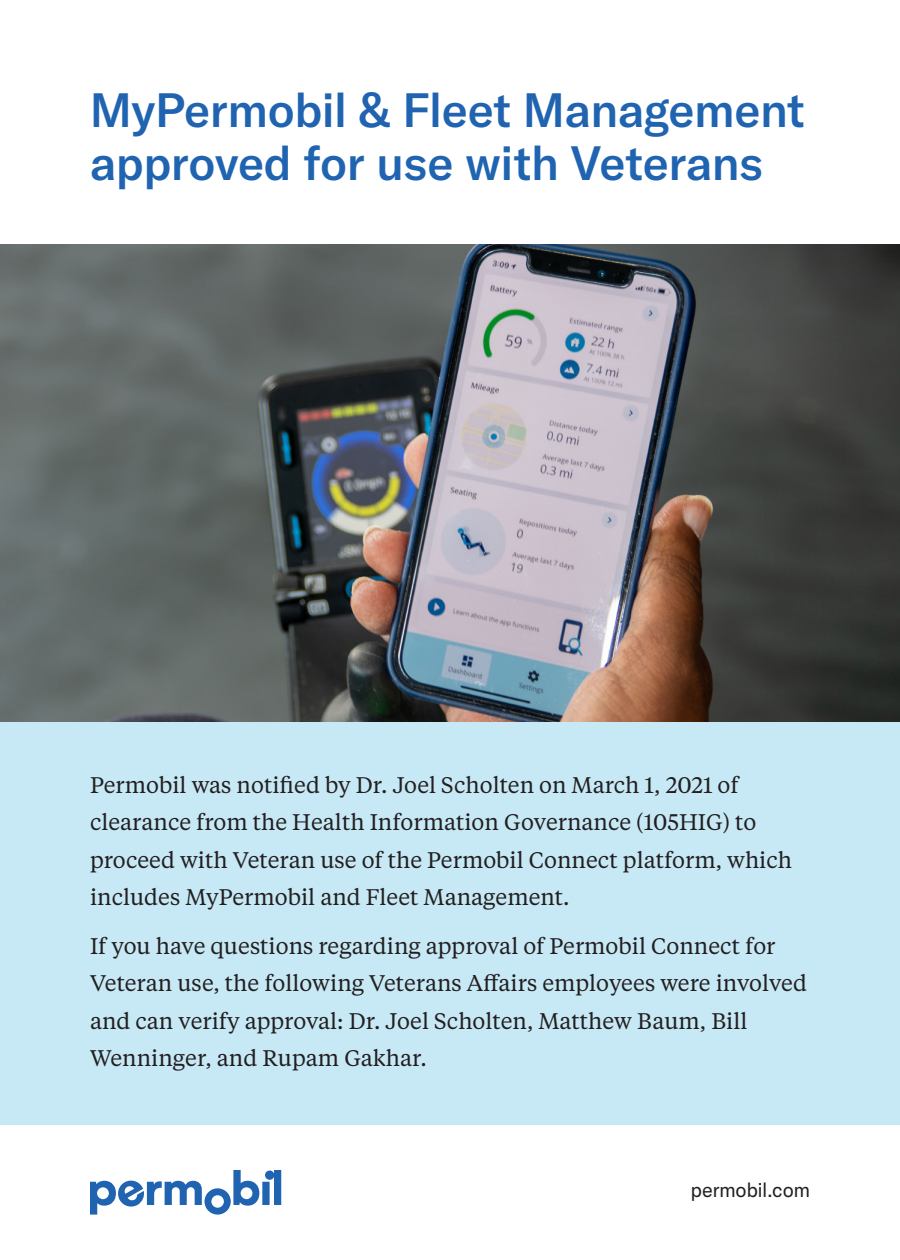
<style>
.page{position:relative;width:900px;height:1260px;background:#fff}
.page>*{position:absolute;margin:0;border:0;box-sizing:border-box;transform-origin:0 0}
.Body_Copy{font:500 47.5px/52.5px "GT America";color:#2064b1}
.Body_Copy-2{font:22.5px/37.5px "Tiempos Text";color:#231f20}
.t1{font:20px "GT America";color:#231f20}
</style>
<div class="page">
<div style="left:0;top:329px;width:900px;height:796px;background:#c7e9f6"></div>
<img style="left:0;top:245px;width:900px;height:477px">
<svg style="left:90px;top:1170px;width:191px;height:45px"></svg>
<p class="Body_Copy" style="left:90px;top:84px;width:716px">MyPermobil &amp; Fleet Management approved for use with Veterans</p>
<p class="Body_Copy-2" style="left:90px;top:765px;width:704px">Permobil was notified by Dr. Joel Scholten on March 1, 2021 of clearance from the Health Information Governance (105HIG) to proceed with Veteran use of the Permobil Connect platform, which includes MyPermobil and Fleet Management.</p>
<p class="Body_Copy-2" style="left:90px;top:926px;width:719px">If you have questions regarding approval of Permobil Connect for Veteran use, the following Veterans Affairs employees were involved and can verify approval: Dr. Joel Scholten, Matthew Baum, Bill Wenninger, and Rupam Gakhar.</p>
<p class="t1" style="left:691px;top:1178px;width:121px">permobil.com</p>
</div>
